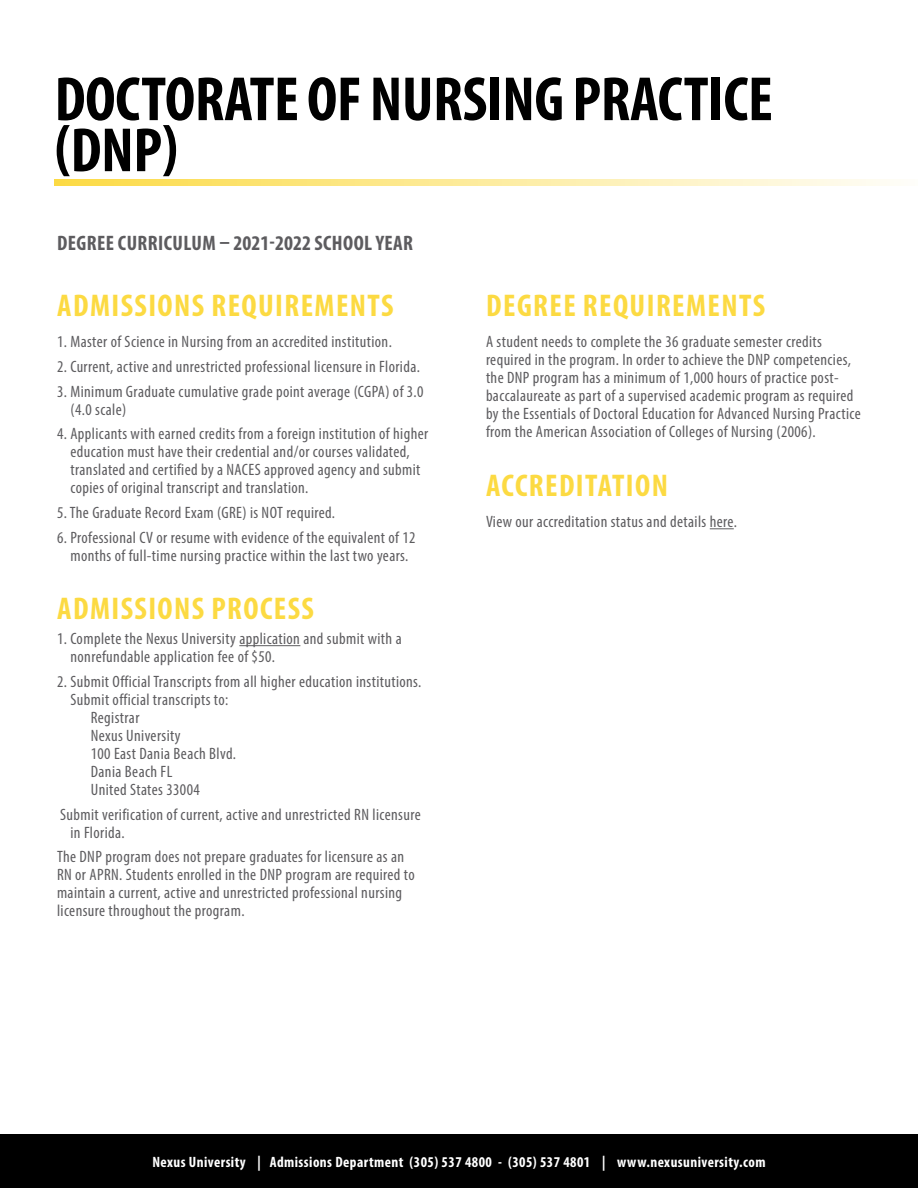
<style>
.page{position:relative;width:918px;height:1188px;background:#fff}
.page>*{position:absolute;margin:0;border:0;box-sizing:border-box;transform-origin:0 0}
.t1{font:700 condensed 63px/51px "Myriad Pro";letter-spacing:-.005em;color:#000}
.t2{font:700 condensed 31.5px "Myriad Pro";letter-spacing:.045em;color:#fcda42}
.t3{font:700 condensed 21px "Myriad Pro";letter-spacing:.02em;color:#5d5c5f}
.t4{font:condensed 16.5px/18px "Myriad Pro";letter-spacing:.025em;color:#5d5c5f}
.t5{font:700 condensed 15px "Myriad Pro";letter-spacing:.03em;color:#fff}
</style>
<div class="page">
<div style="left:0;top:1134px;width:918px;height:54px;background:#000"></div>
<hr style="left:239px;top:645px;width:61px;height:1px;background:#5d5c5f">
<svg style="left:54px;top:179px;width:836px;height:6px;background:#fceb9c"></svg>
<svg style="left:710px;top:528px;width:24px;height:1px"></svg>
<h1 class="t1" style="left:55px;top:72px;width:720px">DOCTORATE OF NURSING PRACTICE (DNP)</h1>
<p class="t3" style="left:57px;top:230px;width:357px">DEGREE CURRICULUM – 2021-2022 SCHOOL YEAR</p>
<h2 class="t2" style="left:57px;top:285px;width:338px">ADMISSIONS REQUIREMENTS</h2>
<p class="t4" style="left:57px;top:332px;width:336px">1. Master of Science in Nursing from an accredited institution.</p>
<p class="t4" style="left:57px;top:357px;width:364px">2. Current, active and unrestricted professional licensure in Florida.</p>
<p class="t4" style="left:70px;top:382px;width:355px;text-indent:-13px">3. Minimum Graduate cumulative grade point average (CGPA) of 3.0 (4.0 scale)</p>
<p class="t4" style="left:70px;top:425px;width:359px;text-indent:-13px">4. Applicants with earned credits from a foreign institution of higher education must have their credential and/or courses validated, translated and certified by a NACES approved agency and submit copies of original transcript and translation.</p>
<p class="t4" style="left:57px;top:503px;width:280px">5. The Graduate Record Exam (GRE) is NOT required.</p>
<p class="t4" style="left:57px;top:528px;width:360px;text-align:center">6. Professional CV or resume with evidence of the equivalent of 12 months of full-time nursing practice within the last two years.</p>
<h2 class="t2" style="left:57px;top:589px;width:258px">ADMISSIONS PROCESS</h2>
<p class="t4" style="left:70px;top:629px;width:333px;text-indent:-13px">1. Complete the Nexus University application and submit with a nonrefundable application fee of $50.</p>
<p class="t4" style="left:57px;top:672px;width:366px">2. Submit Official Transcripts from all higher education institutions.</p>
<p class="t4" style="left:70px;top:690px;width:159px">Submit official transcripts to:</p>
<p class="t4" style="left:91px;top:708px;width:50px">Registrar</p>
<p class="t4" style="left:91px;top:726px;width:91px">Nexus University</p>
<p class="t4" style="left:91px;top:744px;width:147px">100 East Dania Beach Blvd.</p>
<p class="t4" style="left:91px;top:762px;width:83px">Dania Beach FL</p>
<p class="t4" style="left:91px;top:780px;width:111px">United States 33004</p>
<p class="t4" style="left:70px;top:805px;width:352px;text-indent:-10px">Submit verification of current, active and unrestricted RN licensure in Florida.</p>
<p class="t4" style="left:57px;top:848px;width:359px">The DNP program does not prepare graduates for licensure as an RN or APRN. Students enrolled in the DNP program are required to maintain a current, active and unrestricted professional nursing licensure throughout the program.</p>
<h2 class="t2" style="left:486px;top:285px;width:280px">DEGREE REQUIREMENTS</h2>
<p class="t4" style="left:486px;top:333px;width:376px">A student needs to complete the 36 graduate semester credits required in the program. In order to achieve the DNP competencies, the DNP program has a minimum of 1,000 hours of practice post&shy;baccalaureate as part of a supervised academic program as required by the Essentials of Doctoral Education for Advanced Nursing Practice from the American Association of Colleges of Nursing (2006).</p>
<h2 class="t2" style="left:486px;top:465px;width:183px">ACCREDITATION</h2>
<p class="t4" style="left:486px;top:513px;width:252px">View our accreditation status and details here.</p>
<p class="t5" style="left:152px;top:1152px;width:615px">Nexus University | Admissions Department (305) 537 4800 - (305) 537 4801 | www.nexusuniversity.com</p>
</div>
